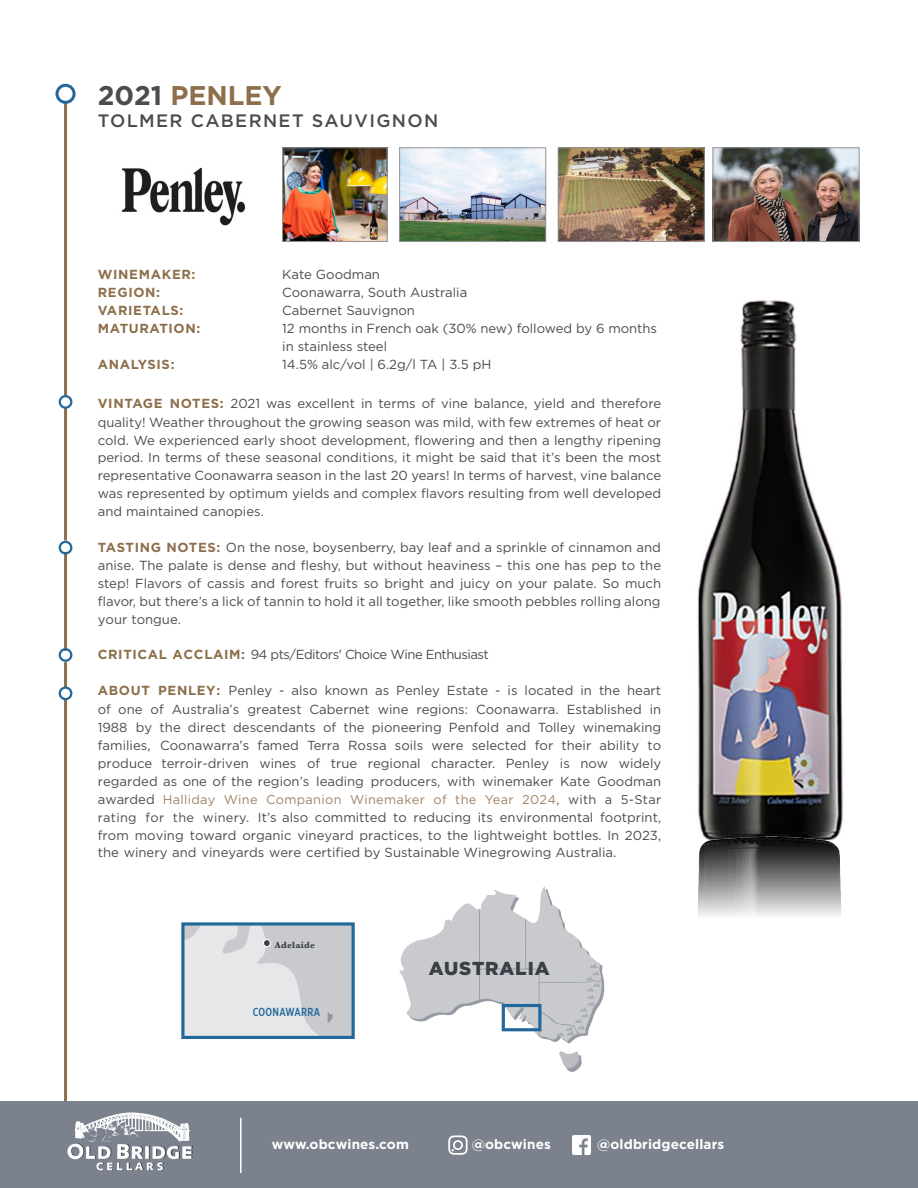
<style>
.page{position:relative;width:918px;height:1188px;background:#fff}
.page>*{position:absolute;margin:0;border:0;box-sizing:border-box;transform-origin:0 0}
.t1{font:700 27px "Gotham";color:#8d6f4b}
.t2{font:900 18.75px "Gotham";letter-spacing:.05em;color:#3b3e46}
.t3{font:500 18px "Gotham";letter-spacing:.075em;color:#4b4c4d}
.space{font:700 13.5px "Gotham";letter-spacing:.01em;color:#fff}
.Tasting_Notes_Paragraph{font:13.2px/18px "Gotham";color:#4b4c4d;text-align:justify}
.Tasting_Notes_Paragraph-2{font:13.2px "Gotham";letter-spacing:-.04em;color:#4b4c4d}
.Tasting_Notes_Paragraph-3{font:700 13.2px "Gotham";letter-spacing:.05em;color:#8d6f4b}
.Tasting_Notes_Paragraph-4{font:12.75px "Gotham";letter-spacing:.025em;color:#a18265}
.t4{font:500 11.7px "Gotham X Narrow";letter-spacing:.025em;color:#23689a}
.t5{font:700 9.3px "Baskerville";letter-spacing:.025em;color:#3b3e46}
.s1{color:#4b4c4d}
.s2{font-weight:700;color:#8d6f4b}
.s3{font-size:13.2px;color:#4b4c4d}
.s4{font-size:12.75px}
</style>
<div class="page">
<img style="left:121px;top:167px;width:125px;height:59px">
<hr style="left:64px;top:85px;width:3px;height:1026px;background:#8d6f4b">
<img style="left:284px;top:149px;width:102px;height:91px">
<div style="left:282px;top:147px;width:106px;height:95px;border:1px solid #939598"></div>
<img style="left:560px;top:149px;width:143px;height:91px">
<div style="left:558px;top:147px;width:147px;height:95px;border:1px solid #939598"></div>
<img style="left:401px;top:149px;width:143px;height:91px">
<div style="left:399px;top:147px;width:147px;height:95px;border:1px solid #939598"></div>
<div style="left:57px;top:85px;width:17px;height:17px;background:#fff;border-radius:50%"></div>
<div style="left:56px;top:84px;width:20px;height:20px;border:3px solid #23689a;border-radius:50%"></div>
<img style="left:715px;top:149px;width:143px;height:91px">
<div style="left:713px;top:147px;width:147px;height:95px;border:1px solid #939598"></div>
<div style="left:60px;top:540px;width:11px;height:12px;background:#fff;border-radius:50%"></div>
<div style="left:59px;top:541px;width:13px;height:14px;border:2px solid #23689a;border-radius:50%"></div>
<div style="left:60px;top:688px;width:11px;height:11px;background:#fff;border-radius:50%"></div>
<div style="left:59px;top:686px;width:13px;height:14px;border:2px solid #23689a;border-radius:50%"></div>
<div style="left:60px;top:396px;width:11px;height:12px;background:#fff;border-radius:50%"></div>
<div style="left:59px;top:395px;width:13px;height:14px;border:2px solid #23689a;border-radius:50%"></div>
<div style="left:60px;top:651px;width:11px;height:11px;background:#fff;border-radius:50%"></div>
<div style="left:59px;top:648px;width:13px;height:14px;border:2px solid #23689a;border-radius:50%"></div>
<svg style="left:185px;top:926px;width:166px;height:109px;background:#dadbdd"></svg>
<div style="left:263px;top:940px;width:7px;height:7px;background:#3b3e46;border-radius:50%"></div>
<div style="left:263px;top:939px;width:8px;height:8px;border:1px solid #fff;border-radius:50%"></div>
<div style="left:181px;top:922px;width:174px;height:117px;border:3px solid #23689a"></div>
<svg style="left:559px;top:1051px;width:23px;height:21px"></svg>
<svg style="left:399px;top:887px;width:206px;height:157px"></svg>
<div style="left:0;top:1102px;width:918px;height:86px;background:#7b828d"></div>
<img style="left:572px;top:1136px;width:19px;height:18px">
<svg style="left:448px;top:1135px;width:20px;height:20px"></svg>
<svg style="left:67px;top:1145px;width:4px;height:13px"></svg>
<img style="left:74px;top:1112px;width:115px;height:30px">
<img style="left:71px;top:1144px;width:122px;height:27px">
<hr style="left:240px;top:1118px;width:2px;height:55px;background:#fff">
<img style="left:698px;top:300px;width:145px;height:536px">
<img style="left:698px;top:836px;width:143px;height:80px">
<p class="t1" style="left:98px;top:78px;width:186px"><span class="s1">2021</span> PENLEY</p>
<p class="t3" style="left:98px;top:109px;width:342px">TOLMER CABERNET SAUVIGNON</p>
<p class="Tasting_Notes_Paragraph-3" style="left:98px;top:266px;width:99px">WINEMAKER:</p>
<p class="Tasting_Notes_Paragraph" style="left:282px;top:265px;width:99px">Kate Goodman</p>
<p class="Tasting_Notes_Paragraph-3" style="left:98px;top:284px;width:64px">REGION:</p>
<p class="Tasting_Notes_Paragraph" style="left:282px;top:283px;width:187px">Coonawarra, South Australia</p>
<p class="Tasting_Notes_Paragraph-3" style="left:98px;top:302px;width:87px">VARIETALS:</p>
<p class="Tasting_Notes_Paragraph" style="left:282px;top:301px;width:134px">Cabernet Sauvignon</p>
<p class="Tasting_Notes_Paragraph-3" style="left:98px;top:320px;width:104px">MATURATION:</p>
<p class="Tasting_Notes_Paragraph" style="left:282px;top:319px;width:376px">12 months in French oak (30% new) followed by 6 months in stainless steel</p>
<p class="Tasting_Notes_Paragraph-3" style="left:98px;top:356px;width:78px">ANALYSIS:</p>
<p class="Tasting_Notes_Paragraph" style="left:282px;top:355px;width:211px">14.5% alc/vol | 6.2g/l TA | 3.5 pH</p>
<p class="Tasting_Notes_Paragraph" style="left:98px;top:394px;width:565px"><span class="s2">VINTAGE NOTES:</span> 2021 was excellent in terms of vine balance, yield and therefore quality! Weather throughout the growing season was mild, with few extremes of heat or cold. We experienced early shoot development, flowering and then a lengthy ripening period. In terms of these seasonal conditions, it might be said that it’s been the most representative Coonawarra season in the last 20 years! In terms of harvest, vine balance was represented by optimum yields and complex flavors resulting from well developed and maintained canopies.</p>
<p class="Tasting_Notes_Paragraph" style="left:98px;top:538px;width:565px"><span class="s2">TASTING NOTES:</span> On the nose, boysenberry, bay leaf and a sprinkle of cinnamon and anise. The palate is dense and fleshy, but without heaviness – this one has pep to the step! Flavors of cassis and forest fruits so bright and juicy on your palate. So much flavor, but there’s a lick of tannin to hold it all together, like smooth pebbles rolling along your tongue.</p>
<p class="Tasting_Notes_Paragraph-2" style="left:98px;top:646px;width:393px"><span class="s2">CRITICAL ACCLAIM:</span> 94 pts/Editors' Choice Wine Enthusiast</p>
<p class="Tasting_Notes_Paragraph" style="left:98px;top:682px;width:565px"><span class="s2">ABOUT PENLEY:</span> Penley - also known as Penley Estate - is located in the heart of one of Australia’s greatest Cabernet wine regions: Coonawarra. Established in 1988 by the direct descendants of the pioneering Penfold and Tolley winemaking families, Coonawarra’s famed Terra Rossa soils were selected for their ability to produce terroir-driven wines of true regional character. Penley is now widely regarded as one of the region’s leading producers, with winemaker Kate Goodman</p>
<p class="Tasting_Notes_Paragraph-4" style="left:98px;top:791px;width:565px"><span class="s3">awarded</span> Halliday Wine Companion Winemaker of the Year 2024<span class="s1">, with a 5-Star</span></p>
<p class="Tasting_Notes_Paragraph" style="left:98px;top:808px;width:565px"><span class="s4">rating for the winery.</span> It’s also committed to reducing its environmental footprint, from moving toward organic vineyard practices, to the lightweight bottles. In 2023, the winery and vineyards were certified by Sustainable Winegrowing Australia.</p>
<p class="t5" style="left:275px;top:938px;width:42px">Adelaide</p>
<p class="t4" style="left:253px;top:1005px;width:69px">COONAWARRA</p>
<p class="t2" style="left:429px;top:956px;width:122px">AUSTRALIA</p>
<p class="space" style="left:272px;top:1135px;width:139px">www.obcwines.com</p>
<p class="space" style="left:472px;top:1135px;width:81px">@obcwines</p>
<p class="space" style="left:597px;top:1135px;width:129px">@oldbridgecellars</p>
</div>
